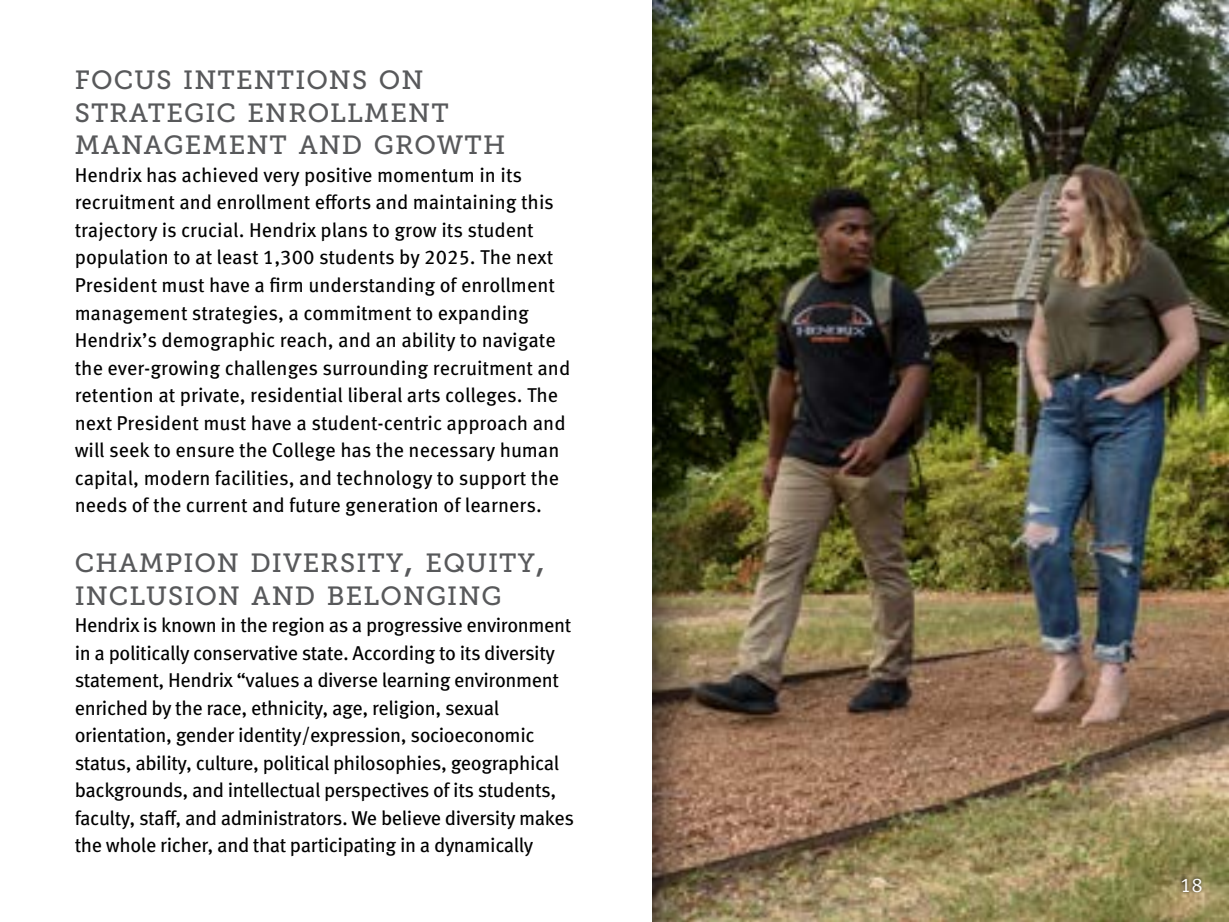
<style>
.page{position:relative;width:1229px;height:922px;background:#fff}
.page>*{position:absolute;margin:0;border:0;box-sizing:border-box;transform-origin:0 0}
.t1{font:26.25px/32.5px "Museo Slab 500";letter-spacing:.045em;color:#58595b}
.t2{font:20px/27.5px "Meta OT";letter-spacing:-.01em;color:#000}
.t3{font:20px "Meta OT Norm";color:#fff}
.s1{font-size:37.5px}
</style>
<div class="page">
<img style="left:703px;top:0;width:526px;height:922px">
<img style="left:652px;top:0;width:51px;height:922px">
<div style="left:1176px;top:874px;width:28px;height:20px;background:#000;opacity:.75"></div>
<h1 class="t1" style="left:75px;top:64px;width:432px">FOCUS INTENTIONS ON<br>STRATEGIC ENROLLMENT<br>MANAGEMENT AND GROWTH</h1>
<p class="t2" style="left:75px;top:162px;width:497px">Hendrix has achieved very positive momentum in its recruitment and enrollment efforts and maintaining this trajectory is crucial. Hendrix plans to grow its student population to at least 1,300 students by 2025. The next President must have a firm understanding of enrollment management strategies, a commitment to expanding Hendrix’s demographic reach, and an ability to navigate the ever-growing challenges surrounding recruitment and retention at private, residential liberal arts colleges. The next President must have a student-centric approach and will seek to ensure the College has the necessary human capital, modern facilities, and technology to support the needs of the current and future generation of learners.</p>
<h1 class="t1" style="left:75px;top:547px;width:472px">CHAMPION DIVERSITY<span class="s1">,</span> EQUITY<span class="s1">,<br></span>INCLUSION AND BELONGING</h1>
<p class="t2" style="left:75px;top:612px;width:501px">Hendrix is known in the region as a progressive environment in a politically conservative state. According to its diversity statement, Hendrix “values a diverse learning environment enriched by the race, ethnicity, age, religion, sexual orientation, gender identity/expression, socioeconomic status, ability, culture, political philosophies, geographical backgrounds, and intellectual perspectives of its students, faculty, staff, and administrators. We believe diversity makes the whole richer, and that participating in a dynamically</p>
<p class="t3" style="left:1180px;top:873px;width:24px">18</p>
</div>
